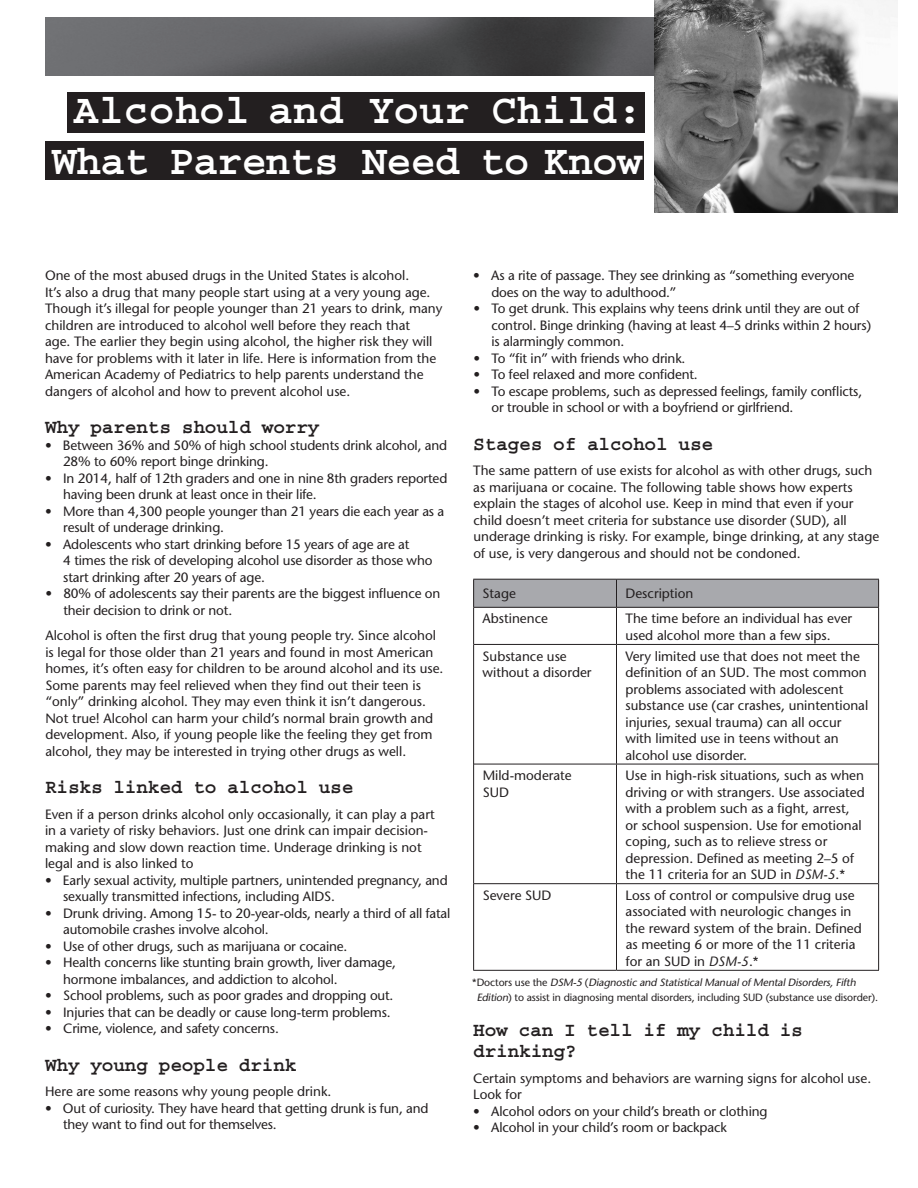
<style>
.page{position:relative;width:918px;height:1188px;background:#fff}
.page>*{position:absolute;margin:0;border:0;box-sizing:border-box;transform-origin:0 0}
.t1{font:700 42px/51px "Courier Std";letter-spacing:-.02em;color:#fff;text-align:center}
.t2{font:700 19.5px/21px "Courier Std";letter-spacing:-.01em;color:#231f20}
.t3{font:13.5px/16.5px "Stone Sans";color:#231f20}
.t4{font:500 13.5px "Stone Sans Std";color:#231f20}
.t5{font:500 10.5px/15px "Stone Sans Std";letter-spacing:-.01em;color:#231f20}
.s1{font-family:"Stone Sans Std";font-weight:500}
.s2{font-style:italic}
</style>
<div class="page">
<img style="left:45px;top:17px;width:610px;height:58px">
<img style="left:655px;top:0;width:243px;height:213px">
<div style="left:68px;top:92px;width:577px;height:40px;background:#231f20"></div>
<div style="left:45px;top:141px;width:599px;height:39px;background:#231f20"></div>
<svg style="left:473px;top:579px;width:406px;height:28px;background:#a3a4a8"></svg>
<hr style="left:473px;top:607px;width:143px;height:1px;background:#231f20">
<hr style="left:473px;top:608px;width:1px;height:36px;background:#231f20">
<hr style="left:616px;top:607px;width:263px;height:1px;background:#231f20">
<hr style="left:616px;top:608px;width:1px;height:36px;background:#231f20">
<hr style="left:878px;top:608px;width:1px;height:36px;background:#231f20">
<hr style="left:473px;top:644px;width:1px;height:120px;background:#231f20">
<hr style="left:616px;top:645px;width:1px;height:119px;background:#231f20">
<hr style="left:878px;top:644px;width:1px;height:120px;background:#231f20">
<hr style="left:473px;top:764px;width:1px;height:120px;background:#231f20">
<hr style="left:616px;top:764px;width:1px;height:119px;background:#231f20">
<hr style="left:878px;top:764px;width:1px;height:120px;background:#231f20">
<hr style="left:473px;top:884px;width:1px;height:86px;background:#231f20">
<hr style="left:616px;top:884px;width:1px;height:86px;background:#231f20">
<hr style="left:878px;top:884px;width:1px;height:86px;background:#231f20">
<hr style="left:474px;top:644px;width:142px;height:1px;background:#231f20">
<hr style="left:616px;top:644px;width:262px;height:1px;background:#231f20">
<hr style="left:474px;top:764px;width:142px;height:1px;background:#231f20">
<hr style="left:616px;top:764px;width:262px;height:1px;background:#231f20">
<hr style="left:474px;top:883px;width:142px;height:1px;background:#231f20">
<hr style="left:616px;top:883px;width:262px;height:1px;background:#231f20">
<hr style="left:473px;top:970px;width:143px;height:1px;background:#231f20">
<hr style="left:616px;top:970px;width:263px;height:1px;background:#231f20">
<h1 class="t1" style="left:52px;top:85px;width:592px">Alcohol and Your Child:<br>What Parents Need to Know</h1>
<p class="t3" style="left:45px;top:267px;width:399px">One of the most abused drugs in the United States is alcohol.<br>It’s also a drug that many people start using at a very young age.<br>Though it’s illegal for people younger than 21 years to drink, many children are introduced to alcohol well before they reach that<br>age. The earlier they begin using alcohol, the higher risk they will have for problems with it later in life. Here is information from the American Academy of Pediatrics to help parents understand the dangers of alcohol and how to prevent alcohol use.</p>
<h2 class="t2" style="left:45px;top:417px;width:276px">Why parents should worry</h2>
<p class="t3" style="left:63px;top:437px;width:386px;text-indent:-18px">• Between 36% and 50% of high school students drink alcohol, and<br>28% to 60% report binge drinking.</p>
<p class="t3" style="left:63px;top:470px;width:386px;text-indent:-18px">• In 2014, half of 12th graders and one in nine 8th graders reported having been drunk at least once in their life.</p>
<p class="t3" style="left:63px;top:503px;width:383px;text-indent:-18px">• More than 4,300 people younger than 21 years die each year as a result of underage drinking.</p>
<p class="t3" style="left:63px;top:536px;width:371px;text-indent:-18px">• Adolescents who start drinking before 15 years of age are at<br>4 times the risk of developing alcohol use disorder as those who start drinking after 20 years of age.</p>
<p class="t3" style="left:63px;top:585px;width:378px;text-indent:-18px">• 80% of adolescents say their parents are the biggest influence on their decision to drink or not.</p>
<p class="t3" style="left:45px;top:627px;width:400px">Alcohol is often the first drug that young people try. Since alcohol is legal for those older than 21 years and found in most American homes, it’s often easy for children to be around alcohol and its use.<br>Some parents may feel relieved when they find out their teen is “only” drinking alcohol. They may even think it isn’t dangerous.<br>Not true! Alcohol can harm your child’s normal brain growth and development. Also, if young people like the feeling they get from alcohol, they may be interested in trying other drugs as well.</p>
<h2 class="t2" style="left:45px;top:777px;width:310px">Risks linked to alcohol use</h2>
<p class="t3" style="left:45px;top:806px;width:391px">Even if a person drinks alcohol only occasionally, it can play a part in a variety of risky behaviors. Just one drink can impair decision&shy;making and slow down reaction time. Underage drinking is not legal and is also linked to</p>
<p class="t3" style="left:63px;top:872px;width:386px;text-indent:-18px">• Early sexual activity, multiple partners, unintended pregnancy, and sexually transmitted infections, including AIDS.</p>
<p class="t3" style="left:63px;top:905px;width:389px;text-indent:-18px">• Drunk driving. Among 15- to 20-year-olds, nearly a third of all fatal automobile crashes involve alcohol.</p>
<p class="t3" style="left:45px;top:938px;width:304px">• Use of other drugs, such as marijuana or cocaine.</p>
<p class="t3" style="left:63px;top:954px;width:334px;text-indent:-18px">• Health concerns like stunting brain growth, liver damage, hormone imbalances, and addiction to alcohol.</p>
<p class="t3" style="left:45px;top:987px;width:350px">• School problems, such as poor grades and dropping out.</p>
<p class="t3" style="left:45px;top:1004px;width:347px">• Injuries that can be deadly or cause long-term problems.</p>
<p class="t3" style="left:45px;top:1020px;width:235px">• Crime, violence, and safety concerns.</p>
<h2 class="t2" style="left:45px;top:1054px;width:253px">Why young people drink</h2>
<p class="t3" style="left:45px;top:1083px;width:288px">Here are some reasons why young people drink.</p>
<p class="t3" style="left:63px;top:1100px;width:367px;text-indent:-18px">• Out of curiosity. They have heard that getting drunk is fun, and they want to find out for themselves.</p>
<p class="t3" style="left:491px;top:267px;width:365px;text-indent:-18px">• As a rite of passage. They see drinking as “something everyone does on the way to adulthood.”</p>
<p class="t3" style="left:491px;top:300px;width:381px;text-indent:-18px">• To get drunk. This explains why teens drink until they are out of control. Binge drinking (having at least 4–5 drinks within 2 hours) is alarmingly common.</p>
<p class="t3" style="left:473px;top:350px;width:214px">• To “fit in” with friends who drink.</p>
<p class="t3" style="left:474px;top:366px;width:226px">• To feel relaxed and more confident.</p>
<p class="t3" style="left:492px;top:383px;width:372px;text-indent:-18px">• To escape problems, such as depressed -feelings, family conflicts, or trouble in school or with a boyfriend or girlfriend.</p>
<h2 class="t2" style="left:473px;top:433px;width:242px">Stages of alcohol use</h2>
<p class="t3" style="left:473px;top:462px;width:407px">The same pattern of use exists for alcohol as with other drugs, such as marijuana or cocaine. The following table shows how experts explain the stages of alcohol use. Keep in mind that even if your child doesn’t meet criteria for substance use disorder (SUD), all underage drinking is risky. For example, binge drinking, at any stage of use, is very dangerous and should not be condoned.</p>
<p class="t3" style="left:483px;top:585px;width:35px">Stage</p>
<p class="t3" style="left:625px;top:585px;width:69px">Description</p>
<p class="t3" style="left:483px;top:611px;width:67px">Abstinence</p>
<p class="t3" style="left:625px;top:611px;width:228px">The time before an individual has ever used alcohol more than a few sips.</p>
<p class="t3" style="left:483px;top:648px;width:86px">Substance <span class="s1">use</span></p>
<p class="t4" style="left:483px;top:664px;width:111px">without a disorder</p>
<p class="t3" style="left:625px;top:648px;width:244px">Very limited use that does not meet the definition of an SUD. The most common problems associated with adolescent substance use (car crashes, unintentional injuries, sexual trauma) can all occur with limited use in teens without an alcohol use disorder.</p>
<p class="t3" style="left:483px;top:767px;width:91px">Mild-moderate<br>SUD</p>
<p class="t3" style="left:626px;top:767px;width:241px">Use in high-risk situations, such as when driving or with strangers. Use associated with a problem such as a fight, arrest, or school suspension. Use for emotional coping, such as to relieve stress or depression. Defined as meeting 2–5 of the 11 -criteria for an SUD in <span class="s2">DSM-5</span>.*</p>
<p class="t3" style="left:483px;top:887px;width:70px">Severe SUD</p>
<p class="t3" style="left:626px;top:887px;width:238px">Loss of control or compulsive drug use associated with neurologic changes in the reward system of the brain. Defined as meeting 6 or more of the 11 criteria for an SUD in <span class="s2">DSM-5</span>.*</p>
<p class="t5" style="left:477px;top:975px;width:403px;text-indent:-4px">* D o c t o rs u s e t h e <span class="s2">DSM-5</span> ( <span class="s2">Diagnostic and StatisticalManualofMentalDisorders,Fifth<br>Edition</span>) to assist in diagnosing mental disorders, including SUD (substance use disorder).</p>
<h2 class="t2" style="left:473px;top:1020px;width:331px">How can I tell if my child is drinking?</h2>
<p class="t3" style="left:473px;top:1070px;width:400px">Certain symptoms and behaviors are warning signs for alcohol use.<br>Look for</p>
<p class="t3" style="left:473px;top:1103px;width:296px">• Alcohol odors on your child’s breath or clothing</p>
<p class="t3" style="left:473px;top:1119px;width:255px">• Alcohol in your child’s room or backpack</p>
</div>
